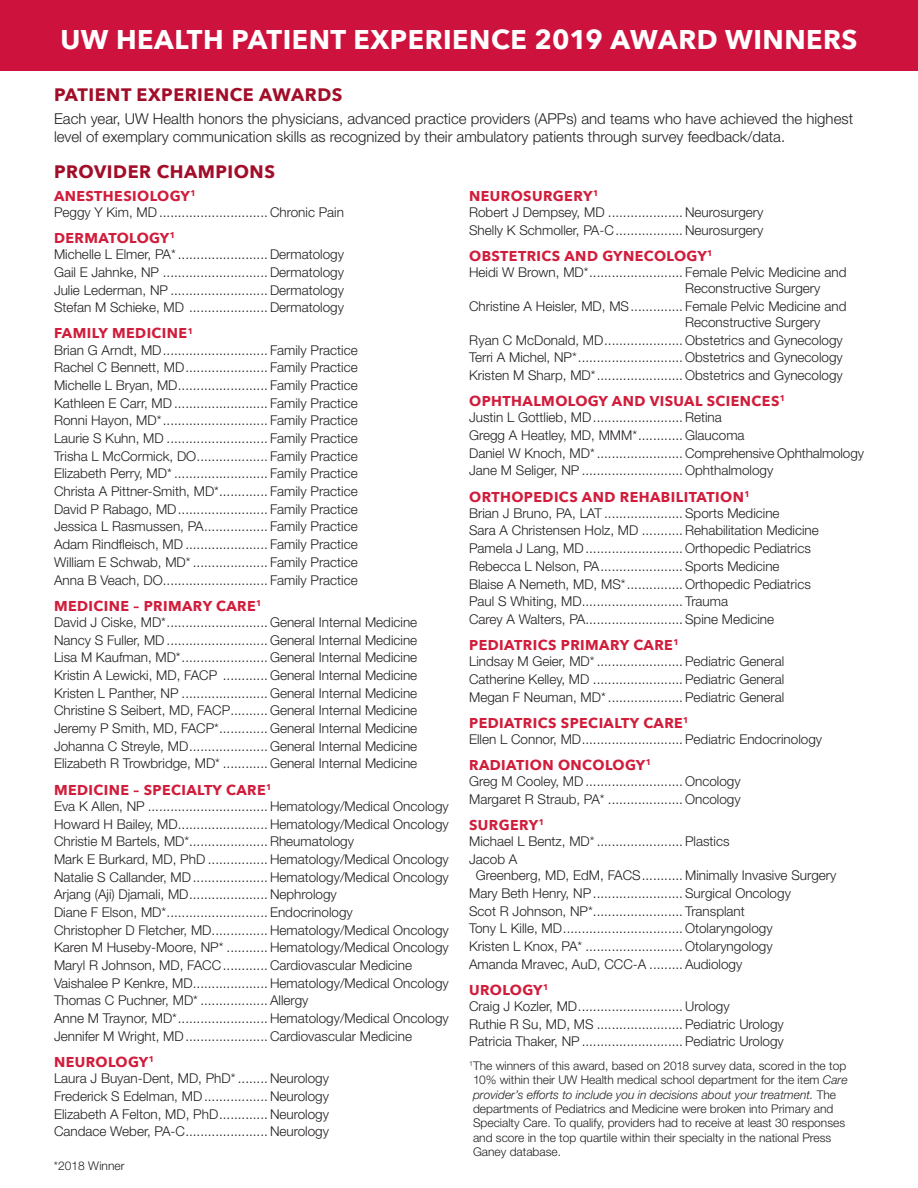
<style>
.page{position:relative;width:918px;height:1188px;background:#fff}
.page>*{position:absolute;margin:0;border:0;box-sizing:border-box;transform-origin:0 0}
.t1{font:700 27px "Avenir Next";letter-spacing:.02em;color:#fff}
.t2{font:700 18px "Avenir Next";letter-spacing:.03em;color:#a20e29}
.t3{font:300 15px/18px "Helvetica Neue LT Std";color:#231f20}
.t4{font:700 14.25px "Avenir Next";letter-spacing:.03em;color:#d11d3c}
.t5{font:300 13.5px/17.7px "Helvetica Neue LT Std";color:#231f20}
.t6{font:300 12px/14.4px "Helvetica Neue LT Std";color:#231f20}
.s1{font-style:italic}
</style>
<div class="page">
<div style="left:0;top:0;width:918px;height:70px;background:#cd123d"></div>
<h1 class="t1" style="left:60px;top:16px;width:799px">UW HEALTH PATIENT EXPERIENCE 2019 AWARD WINNERS</h1>
<h2 class="t2" style="left:54px;top:79px;width:290px">PATIENT EXPERIENCE AWARDS</h2>
<p class="t3" style="left:54px;top:109px;width:801px">Each year, UW Health honors the physicians, advanced practice providers (APPs) and teams who have achieved the highest level of exemplary communication skills as recognized by their ambulatory patients through survey feedback/data.</p>
<h2 class="t2" style="left:54px;top:156px;width:223px">PROVIDER CHAMPIONS</h2>
<p class="t4" style="left:54px;top:183px;width:143px">ANESTHESIOLOGY<sup>1</sup></p>
<p class="t5" style="left:54px;top:203px;width:292px">Peggy Y Kim, MD............................. Chronic Pain</p>
<p class="t4" style="left:54px;top:226px;width:123px">DERMATOLOGY<sup>1</sup></p>
<p class="t5" style="left:54px;top:245px;width:292px;text-align:justify">Michelle L Elmer, PA*........................Dermatology Gail E Jahnke, NP ............................Dermatology Julie Lederman, NP ..........................Dermatology Stefan M Schieke, MD .....................Dermatology</p>
<p class="t4" style="left:54px;top:321px;width:141px">FAMILY MEDICINE<sup>1</sup></p>
<p class="t5" style="left:54px;top:341px;width:305px;text-align:justify">Brian G Arndt, MD............................ Family Practice Rachel C Bennett, MD...................... Family Practice Michelle L Bryan, MD........................ Family Practice Kathleen E Carr, MD......................... Family Practice Ronni Hayon, MD*............................ Family Practice Laurie S Kuhn, MD ........................... Family Practice Trisha L McCormick, DO................... Family Practice Elizabeth Perry, MD* ......................... Family Practice Christa A Pittner-Smith, MD*............. Family Practice David P Rabago, MD........................ Family Practice Jessica L Rasmussen, PA................. Family Practice Adam Rindfleisch, MD ...................... Family Practice William E Schwab, MD* .................... Family Practice Anna B Veach, DO............................ Family Practice</p>
<p class="t4" style="left:54px;top:593px;width:209px">MEDICINE – PRIMARY CARE<sup>1</sup></p>
<p class="t5" style="left:54px;top:613px;width:365px;text-align:justify">David J Ciske, MD*........................... General Internal Medicine Nancy S Fuller, MD........................... General Internal Medicine Lisa M Kaufman, MD*....................... General Internal Medicine Kristin A Lewicki, MD, FACP ............ General Internal Medicine Kristen L Panther, NP ....................... General Internal Medicine Christine S Seibert, MD, FACP.......... General Internal Medicine Jeremy P Smith, MD, FACP*............. General Internal Medicine Johanna C Streyle, MD..................... General Internal Medicine Elizabeth R Trowbridge, MD* ............ General Internal Medicine</p>
<p class="t4" style="left:54px;top:777px;width:219px">MEDICINE – SPECIALTY CARE<sup>1</sup></p>
<p class="t5" style="left:54px;top:797px;width:396px">Eva K Allen, NP ................................ Hematology/Medical Oncology Howard H Bailey, MD........................ Hematology/Medical Oncology Christie M Bartels, MD*.....................Rheumatology<br>Mark E Burkard, MD, PhD ................ Hematology/Medical Oncology Natalie S Callander, MD.................... Hematology/Medical Oncology Arjang (Aji) Djamali, MD..................... Nephrology<br>Diane F Elson, MD*........................... Endocrinology<br>Christopher D Fletcher, MD............... Hematology/Medical Oncology Karen M Huseby-Moore, NP* ........... Hematology/Medical Oncology Maryl R Johnson, MD, FACC............ Cardiovascular Medicine Vaishalee P Kenkre, MD.................... Hematology/Medical Oncology Thomas C Puchner, MD* ..................Allergy<br>Anne M Traynor, MD*........................ Hematology/Medical Oncology Jennifer M Wright, MD...................... Cardiovascular Medicine</p>
<p class="t4" style="left:54px;top:1050px;width:102px">NEUROLOGY<sup>1</sup></p>
<p class="t5" style="left:54px;top:1069px;width:277px;text-align:justify">Laura J Buyan-Dent, MD, PhD* ........ Neurology Frederick S Edelman, MD................. Neurology Elizabeth A Felton, MD, PhD............. Neurology Candace Weber, PA-C...................... Neurology</p>
<p class="t4" style="left:469px;top:183px;width:131px">NEUROSURGERY<sup>1</sup></p>
<p class="t5" style="left:469px;top:203px;width:296px">Robert J Dempsey, MD .................... Neurosurgery<br>Shelly K Schmoller, PA-C.................. Neurosurgery</p>
<p class="t4" style="left:469px;top:243px;width:245px">OBSTETRICS AND GYNECOLOGY<sup>1</sup></p>
<p class="t5" style="left:685px;top:264px;width:163px;line-height:16.2px;text-indent:-216px">Heidi W Brown, MD*......................... Female Pelvic Medicine and<br>Reconstructive Surgery</p>
<p class="t5" style="left:685px;top:298px;width:163px;line-height:16.2px;text-indent:-216px">Christine A Heisler, MD, MS.............. Female Pelvic Medicine and<br>Reconstructive Surgery</p>
<p class="t5" style="left:469px;top:331px;width:375px;text-align:justify">Ryan C McDonald, MD..................... Obstetrics and Gynecology Terri A Michel, NP*............................ Obstetrics and Gynecology Kristen M Sharp, MD*....................... Obstetrics and Gynecology</p>
<p class="t4" style="left:469px;top:389px;width:318px">OPHTHALMOLOGY AND VISUAL SCIENCES<sup>1</sup></p>
<p class="t5" style="left:469px;top:408px;width:396px">Justin L Gottlieb, MD........................Retina<br>Gregg A Heatley, MD, MMM*............ Glaucoma<br>Daniel W Knoch, MD*....................... Comprehensive Ophthalmology Jane M Seliger, NP ........................... Ophthalmology</p>
<p class="t4" style="left:469px;top:484px;width:282px">ORTHOPEDICS AND REHABILITATION<sup>1</sup></p>
<p class="t5" style="left:469px;top:504px;width:351px">Brian J Bruno, PA, LAT .....................Sports Medicine<br>Sara A Christensen Holz, MD ...........Rehabilitation Medicine Pamela J Lang, MD.......................... Orthopedic Pediatrics Rebecca L Nelson, PA......................Sports Medicine<br>Blaise A Nemeth, MD, MS*............... Orthopedic Pediatrics Paul S Whiting, MD........................... Trauma<br>Carey A Walters, PA..........................Spine Medicine</p>
<p class="t4" style="left:469px;top:633px;width:211px">PEDIATRICS PRIMARY CARE<sup>1</sup></p>
<p class="t5" style="left:469px;top:652px;width:317px;text-align:justify">Lindsay M Geier, MD*.......................Pediatric General Catherine Kelley, MD ........................Pediatric General Megan F Neuman, MD*....................Pediatric General</p>
<p class="t4" style="left:469px;top:710px;width:221px">PEDIATRICS SPECIALTY CARE<sup>1</sup></p>
<p class="t5" style="left:469px;top:730px;width:355px">Ellen L Connor, MD...........................Pediatric Endocrinology</p>
<p class="t4" style="left:469px;top:753px;width:184px">RADIATION ONCOLOGY<sup>1</sup></p>
<p class="t5" style="left:469px;top:772px;width:273px">Greg M Cooley, MD.......................... Oncology<br>Margaret R Straub, PA* .................... Oncology</p>
<p class="t4" style="left:469px;top:813px;width:77px">SURGERY<sup>1</sup></p>
<p class="t5" style="left:469px;top:832px;width:262px">Michael L Bentz, MD*.......................Plastics<br>Jacob A</p>
<p class="t5" style="left:469px;top:866px;width:369px;text-indent:7px">Greenberg, MD, EdM, FACS........... Minimally Invasive Surgery Mary Beth Henry, NP........................Surgical Oncology<br>Scot R Johnson, NP*........................ Transplant<br>Tony L Kille, MD................................ Otolaryngology<br>Kristen L Knox, PA* .......................... Otolaryngology<br>Amanda Mravec, AuD, CCC-A .........Audiology</p>
<p class="t4" style="left:469px;top:977px;width:81px">UROLOGY<sup>1</sup></p>
<p class="t5" style="left:469px;top:997px;width:316px">Craig J Kozler, MD............................Urology<br>Ruthie R Su, MD, MS .......................Pediatric Urology<br>Patricia Thaker, NP...........................Pediatric Urology</p>
<p class="t6" style="left:473px;top:1058px;width:376px;text-indent:-4px"><sup>1</sup>The winners of this award, based on 2018 survey data, scored in the top 10% within their UW Health medical school department for the item <span class="s1">Care provider’s efforts to include you in decisions about your treatment.</span> The departments of Pediatrics and Medicine were broken into Primary and Specialty Care. To qualify, providers had to receive at least 30 responses and score in the top quartile within their specialty in the national Press Ganey database.</p>
<p class="t6" style="left:54px;top:1158px;width:72px">*2018 Winner</p>
</div>
